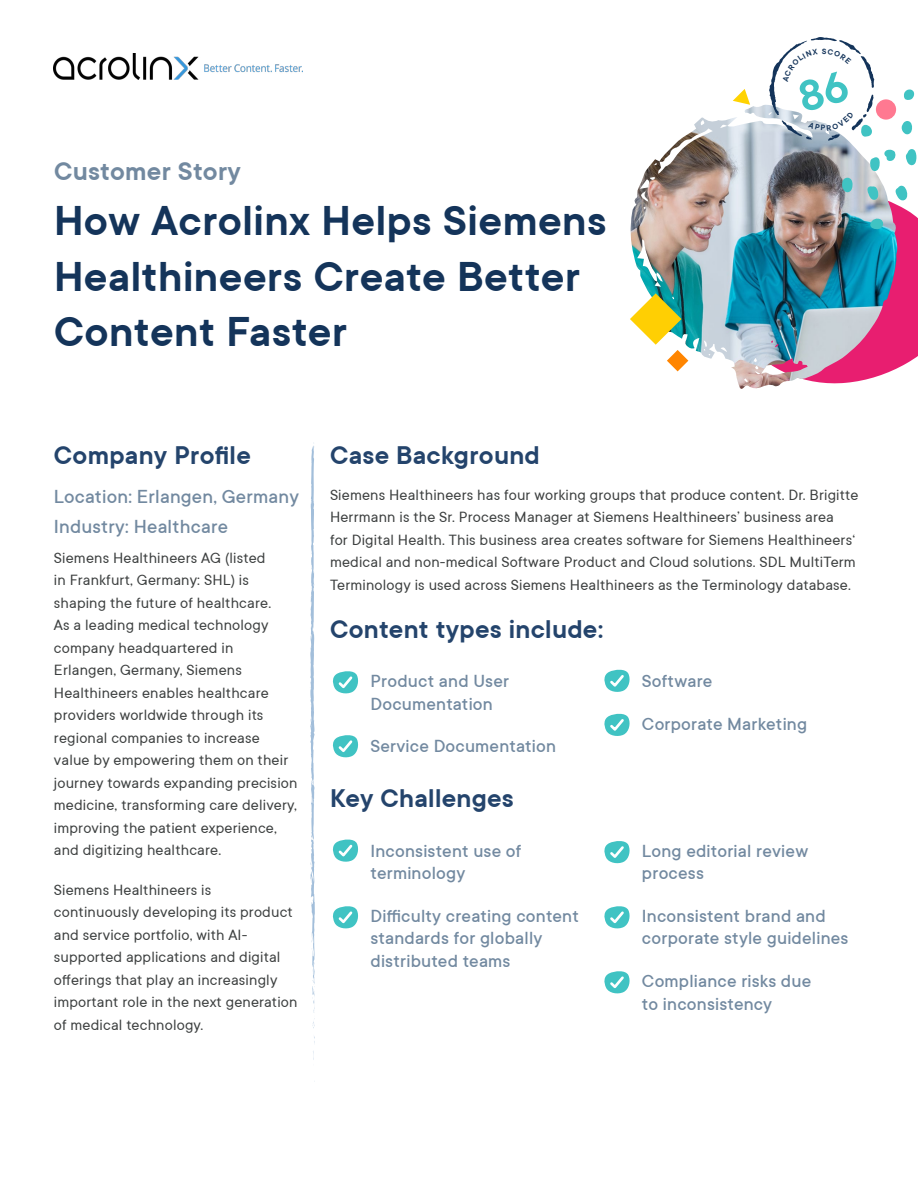
<style>
.page{position:relative;width:918px;height:1188px;background:#fff}
.page>*{position:absolute;margin:0;border:0;box-sizing:border-box;transform-origin:0 0}
.t1{font:600 46.5px/55.5px "TT Commons";letter-spacing:.01em;color:#14345a}
.t2{font:600 28.5px "TT Commons";letter-spacing:.01em;color:#24446c}
.t3{font:600 28.5px "TT Commons";letter-spacing:.01em;color:#7289a0}
.t4{font:500 21px/30.8px "TT Commons";letter-spacing:.01em;color:#7289a0}
.t5{font:500 19.5px/22.5px "TT Commons";letter-spacing:.01em;color:#7289a0}
.t6{font:16.5px/22.5px "TT Commons";letter-spacing:.01em;color:#3d4040}
</style>
<div class="page">
<img style="left:54px;top:54px;width:248px;height:25px">
<img style="left:630px;top:105px;width:267px;height:284px">
<svg style="left:902px;top:121px;width:10px;height:14px"></svg>
<img style="left:711px;top:149px;width:207px;height:238px">
<svg style="left:904px;top:89px;width:11px;height:11px"></svg>
<svg style="left:733px;top:89px;width:17px;height:16px"></svg>
<div style="left:876px;top:99px;width:20px;height:21px;background:#ff7991;border-radius:50%"></div>
<svg style="left:630px;top:293px;width:58px;height:78px"></svg>
<svg style="left:332px;top:839px;width:26px;height:23px"></svg>
<svg style="left:332px;top:906px;width:26px;height:23px"></svg>
<svg style="left:604px;top:906px;width:26px;height:23px"></svg>
<svg style="left:604px;top:841px;width:26px;height:23px"></svg>
<svg style="left:604px;top:713px;width:26px;height:23px"></svg>
<svg style="left:604px;top:669px;width:26px;height:23px"></svg>
<svg style="left:332px;top:671px;width:26px;height:23px"></svg>
<svg style="left:332px;top:735px;width:26px;height:23px"></svg>
<svg style="left:604px;top:971px;width:26px;height:23px"></svg>
<svg style="left:310px;top:442px;width:5px;height:618px"></svg>
<svg style="left:769px;top:37px;width:106px;height:104px"></svg>
<h2 class="t3" style="left:54px;top:153px;width:188px">Customer Story</h2>
<h1 class="t1" style="left:54px;top:192px;width:554px">How Acrolinx Helps Siemens<br>Healthineers Create Better<br>Content Faster</h1>
<h2 class="t2" style="left:54px;top:437px;width:198px">Company Profile</h2>
<p class="t4" style="left:54px;top:480px;width:247px">Location: Erlangen, Germany<br>Industry: Healthcare</p>
<p class="t6" style="left:54px;top:546px;width:245px">Siemens Healthineers AG (listed<br>in Frankfurt, Germany: SHL) is shaping the future of healthcare.<br>As a leading medical technology company headquartered in<br>Erlangen, Germany, Siemens<br>Healthineers enables healthcare providers worldwide through its regional companies to increase value by empowering them on their journey towards expanding precision medicine, transforming care delivery, improving the patient experience, and digitizing healthcare.</p>
<p class="t6" style="left:54px;top:878px;width:245px">Siemens Healthineers is continuously developing its product and service portfolio, with AI&shy;supported applications and digital offerings that play an increasingly important role in the next generation of medical technology.</p>
<h2 class="t2" style="left:330px;top:437px;width:211px">Case Background</h2>
<p class="t6" style="left:330px;top:483px;width:530px">Siemens Healthineers has four working groups that produce content. Dr. Brigitte Herrmann is the Sr. Process Manager at Siemens Healthineers’ business area<br>for Digital Health. This business area creates software for Siemens Healthineers‘ medical and non-medical Software Product and Cloud solutions. SDL MultiTerm Terminology is used across Siemens Healthineers as the Terminology database.</p>
<h2 class="t2" style="left:330px;top:611px;width:275px">Content types include:</h2>
<p class="t5" style="left:370px;top:669px;width:140px">Product and User<br>Documentation</p>
<p class="t5" style="left:370px;top:735px;width:187px">Service Documentation</p>
<p class="t5" style="left:642px;top:659px;width:167px;line-height:42.8px">Software<br>Corporate Marketing</p>
<h2 class="t2" style="left:330px;top:780px;width:185px">Key Challenges</h2>
<p class="t5" style="left:370px;top:839px;width:152px">Inconsistent use of terminology</p>
<p class="t5" style="left:370px;top:904px;width:210px">Difficulty creating content standards for globally distributed teams</p>
<p class="t5" style="left:642px;top:839px;width:168px">Long editorial review process</p>
<p class="t5" style="left:642px;top:904px;width:208px">Inconsistent brand and corporate style guidelines</p>
<p class="t5" style="left:642px;top:969px;width:171px">Compliance risks due to inconsistency</p>
</div>
